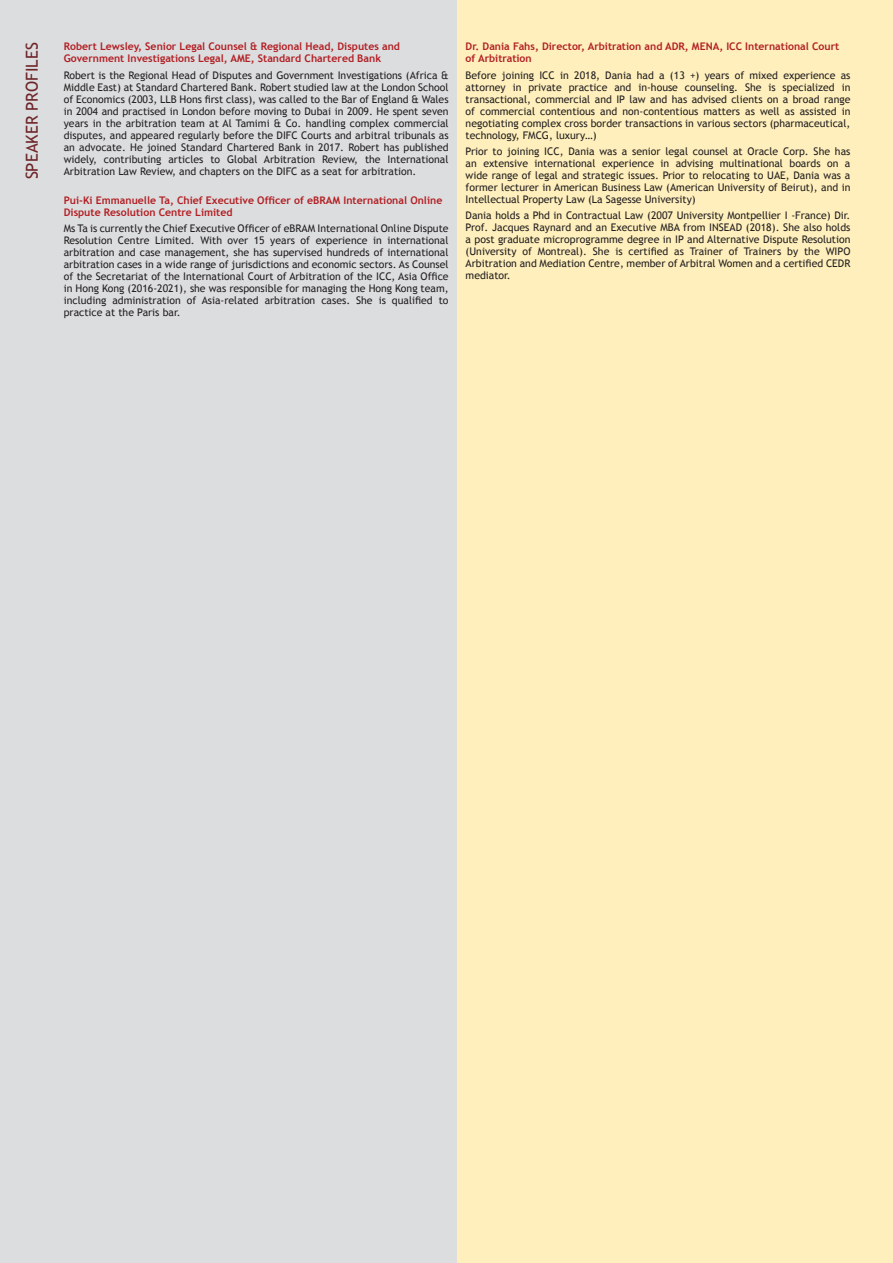
<style>
.page{position:relative;width:893px;height:1263px;background:#fff}
.page>*{position:absolute;margin:0;border:0;box-sizing:border-box;transform-origin:0 0}
.t1{font:16.5px "Trebuchet MS";color:#6e2528}
.t2{font:10.5px/12px "Trebuchet MS";color:#231f20;text-align:justify}
.t3{font:700 10.5px/12px "Trebuchet MS";color:#b21f23}
</style>
<div class="page">
<div style="left:0;top:0;width:457px;height:1263px;background:#dcdddf"></div>
<div style="left:457px;top:0;width:436px;height:1263px;background:#feefbc"></div>
<h1 class="t1" style="left:22px;top:179px;width:138px;rotate:-90deg">SPEAKER PROFILES</h1>
<p class="t3" style="left:64px;top:41px;width:338px">Robert Lewsley, Senior Legal Counsel &amp; Regional Head, Disputes and<br>Government Investigations Legal, AME, Standard Chartered Bank</p>
<p class="t2" style="left:64px;top:69px;width:386px">Robert is the Regional Head of Disputes and Government Investigations (Africa &amp; Middle East) at Standard Chartered Bank. Robert studied law at the London School of Economics (2003, LLB Hons first class), was called to the Bar of England &amp; Wales in 2004 and practised in London before moving to Dubai in 2009. He spent seven years in the arbitration team at Al Tamimi &amp; Co. handling complex commercial disputes, and appeared regularly before the DIFC Courts and arbitral tribunals as an advocate. He joined Standard Chartered Bank in 2017. Robert has published widely, contributing articles to Global Arbitration Review, the International Arbitration Law Review, and chapters on the DIFC as a seat for arbitration.</p>
<p class="t3" style="left:64px;top:194px;width:380px">Pui-Ki Emmanuelle Ta, Chief Executive Officer of eBRAM International Online<br>Dispute Resolution Centre Limited</p>
<p class="t2" style="left:64px;top:222px;width:386px">Ms Ta is currently the Chief Executive Officer of eBRAM International Online Dispute Resolution Centre Limited. With over 15 years of experience in international arbitration and case management, she has supervised hundreds of international arbitration cases in a wide range of jurisdictions and economic sectors. As Counsel of the Secretariat of the International Court of Arbitration of the ICC, Asia Office in Hong Kong (2016-2021), she was responsible for managing the Hong Kong team, including administration of Asia-related arbitration cases. She is qualified to practice at the Paris bar.</p>
<p class="t3" style="left:466px;top:41px;width:375px">Dr. Dania Fahs, Director, Arbitration and ADR, MENA, ICC International Court of Arbitration</p>
<p class="t2" style="left:466px;top:69px;width:386px">Before joining ICC in 2018, Dania had a (13 +) years of mixed experience as attorney in private practice and in-house counseling. She is specialized in transactional, commercial and IP law and has advised clients on a broad range of commercial contentious and non-contentious matters as well as assisted in negotiating complex cross border transactions in various sectors (pharmaceutical, technology, FMCG, luxury…)</p>
<p class="t2" style="left:466px;top:145px;width:386px">Prior to joining ICC, Dania was a senior legal counsel at Oracle Corp. She has an extensive international experience in advising multinational boards on a wide range of legal and strategic issues. Prior to relocating to UAE, Dania was a former lecturer in American Business Law (American University of Beirut), and in Intellectual Property Law (La Sagesse University)</p>
<p class="t2" style="left:466px;top:209px;width:386px">Dania holds a Phd in Contractual Law (2007 University Montpellier I -France) Dir.<br>Prof. Jacques Raynard and an Executive MBA from INSEAD (2018). She also holds a post graduate microprogramme degree in IP and Alternative Dispute Resolution (University of Montreal). She is certified as Trainer of Trainers by the WIPO Arbitration and Mediation Centre, member of Arbitral Women and a certified CEDR mediator.</p>
</div>
